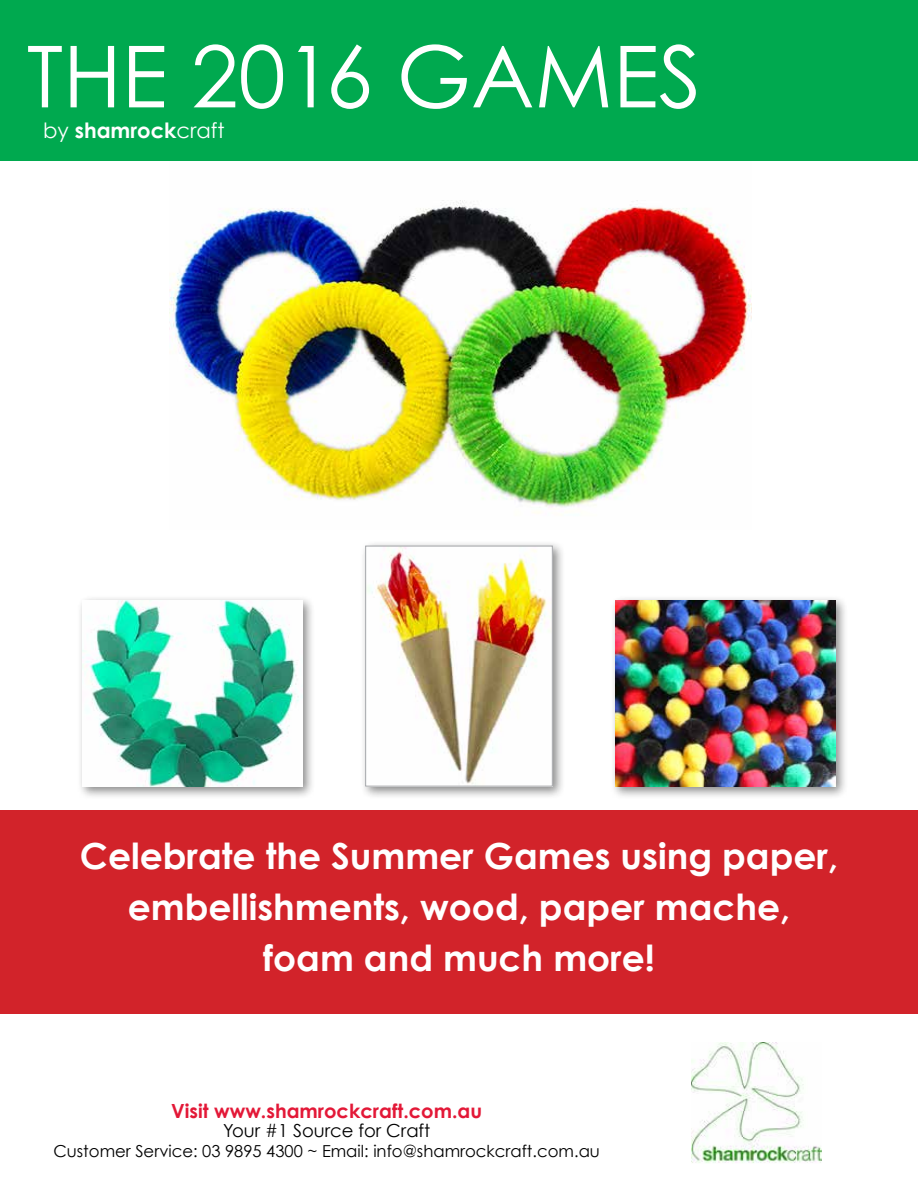
<style>
.page{position:relative;width:918px;height:1188px;background:#fff}
.page>*{position:absolute;margin:0;border:0;box-sizing:border-box;transform-origin:0 0}
.t1{font:85.5px "Century Gothic";color:#fff}
.t2{font:700 36px/51px "Century Gothic";color:#fff;text-align:center}
.t3{font:700 21.15px "Century Gothic";color:#fff}
.t4{font:700 19.5px "Century Gothic";color:#e31837}
.t5{font:18px "Century Gothic";color:#000}
.t6{font:16.5px "Century Gothic";color:#000}
.s1{font-weight:400}
</style>
<div class="page">
<img style="left:692px;top:1043px;width:130px;height:120px">
<img style="left:170px;top:200px;width:581px;height:314px">
<div style="left:0;top:0;width:918px;height:161px;background:#00a94f"></div>
<div style="left:0;top:810px;width:918px;height:203px;background:#d2232a"></div>
<div style="left:360px;top:541px;width:205px;height:258px;background:#000;opacity:.46"></div>
<img style="left:367px;top:548px;width:184px;height:236px">
<div style="left:365px;top:546px;width:188px;height:240px;border:1px solid #a3a5a8"></div>
<div style="left:610px;top:595px;width:238px;height:204px;background:#000;opacity:.46"></div>
<img style="left:615px;top:600px;width:220px;height:186px">
<div style="left:77px;top:595px;width:239px;height:204px;background:#000;opacity:.46"></div>
<img style="left:83px;top:600px;width:220px;height:186px">
<h1 class="t1" style="left:27px;top:24px;width:676px">THE 2016 GAMES</h1>
<p class="t3" style="left:43px;top:118px;width:183px"><span class="s1">by</span> shamrock<span class="s1">craft</span></p>
<p class="t2" style="left:80px;top:829px;width:760px">Celebrate the Summer Games using paper, embellishments, wood, paper mache, foam and much more!</p>
<p class="t4" style="left:171px;top:1098px;width:312px">Visit www.shamrockcraft.com.au</p>
<p class="t5" style="left:223px;top:1120px;width:209px">Your #1 Source for Craft</p>
<p class="t6" style="left:53px;top:1141px;width:548px">Customer Service: 03 9895 4300 ~ Email: info@shamrockcraft.com.au</p>
</div>
